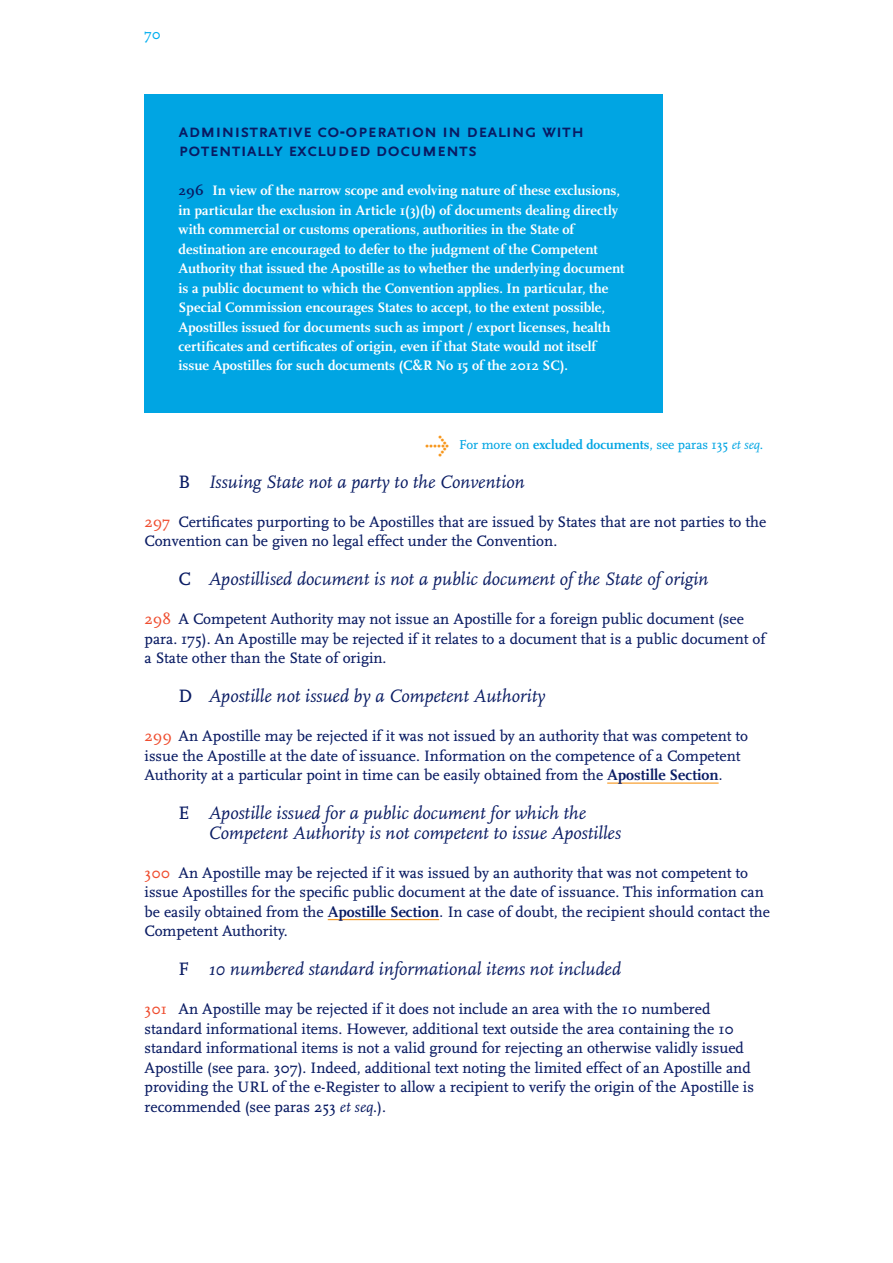
<style>
.page{position:relative;width:893px;height:1263px;background:#fff}
.page>*{position:absolute;margin:0;border:0;box-sizing:border-box;transform-origin:0 0}
.t1{font:700 19.5px/19.5px "AD Scala Sans Caps";color:#091b63}
.t2{font:italic 18.75px/19.5px "AD Scala";color:#091b63}
.t3{font:15.75px/19.5px "AD Scala Romein";color:#091b63}
.t4{font:15px "AD Scala Romein";color:#00aeef}
.t5{font:700 14.25px/19.5px "AD Scala";color:#fff}
.t6{font:13.5px "AD Scala Romein";color:#00a5e3}
.s1{color:#091b63}
.s2{font-family:"The Mix Semi Bold Expert";font-size:24px;color:#f7971d}
.s3{font-family:"AD Scala";font-weight:700}
.s4{font-family:"AD Scala";font-style:italic}
.s5{font-family:"AD Scala Romein";font-style:normal}
.s6{color:#ef4d2f}
.s7{font-family:"Verdana";font-size:12px}
</style>
<div class="page">
<div style="left:145px;top:94px;width:518px;height:318px;background:#00a5e3"></div>
<hr style="left:607px;top:782px;width:112px;height:2px;background:#f7971d">
<hr style="left:328px;top:919px;width:111px;height:1px;background:#f7971d">
<p class="t4" style="left:145px;top:26px;width:18px">70</p>
<p class="t1" style="left:179px;top:121px;width:407px">administrative co-operation in dealing with potentially excluded documents</p>
<p class="t5" style="left:179px;top:181px;width:447px"><span class="s1">296</span> In view of the narrow scope and evolving nature of these exclusions, in particular the exclusion in Article 1(3)(b) of documents dealing directly with commercial or customs operations, authorities in the State of destination are encouraged to defer to the judgment of the Competent Authority that issued the Apostille as to whether the underlying document is a public document to which the Convention applies. In particular, the Special Commission encourages States to accept, to the extent possible, Apostilles issued for documents such as import / export licenses, health certificates and certificates of origin, even if that State would not itself issue Apostilles for such documents (C&amp;R No 15 of the 2012 SC).</p>
<p class="t6" style="left:425px;top:437px;width:340px"><span class="s2">Û</span> For more on <span class="s3">excluded documents</span>, see paras 135 <span class="s4">et seq</span>.</p>
<p class="t2" style="left:179px;top:472px;width:348px"><span class="s5">B</span> Issuing State not a party to the Convention</p>
<p class="t3" style="left:145px;top:512px;width:623px"><span class="s6">297</span> Certificates purporting to be Apostilles that are issued by States that are not parties to the<br>Convention can be given no legal effect under the Convention.</p>
<p class="t2" style="left:179px;top:570px;width:531px"><span class="s5">C</span> Apostillised document is not a public document of the State of origin</p>
<p class="t3" style="left:145px;top:609px;width:622px"><span class="s6">298</span> A Competent Authority may not issue an Apostille for a foreign public document (see para. 175). An Apostille may be rejected if it relates to a document that is a public document of a State other than the State of origin.</p>
<p class="t2" style="left:179px;top:687px;width:368px"><span class="s5">D</span> Apostille not issued by a Competent Authority</p>
<p class="t3" style="left:145px;top:726px;width:605px"><span class="s6">299</span> An Apostille may be rejected if it was not issued by an authority that was competent to issue the Apostille at the date of issuance. Information on the competence of a Competent<br>Authority at a particular point in time can be easily obtained from the <span class="s3">Apostille Section</span><span class="s7">.</span></p>
<p class="t2" style="left:208px;top:804px;width:414px;text-indent:-30px"><span class="s5">E</span> Apostille issued for a public document for which the<br>Competent Authority is not competent to issue Apostilles</p>
<p class="t3" style="left:145px;top:863px;width:627px"><span class="s6">300</span> An Apostille may be rejected if it was issued by an authority that was not competent to issue Apostilles for the specific public document at the date of issuance. This information can be easily obtained from the <span class="s3">Apostille Section</span><span class="s7">.</span> In case of doubt, the recipient should contact the Competent Authority.</p>
<p class="t2" style="left:179px;top:960px;width:444px"><span class="s5">F</span> 10 numbered standard informational items not included</p>
<p class="t3" style="left:145px;top:999px;width:611px"><span class="s6">301</span> An Apostille may be rejected if it does not include an area with the 10 numbered standard informational items. However, additional text outside the area containing the 10 standard informational items is not a valid ground for rejecting an otherwise validly issued Apostille (see para. 307). Indeed, additional text noting the limited effect of an Apostille and providing the URL of the e-Register to allow a recipient to verify the origin of the Apostille is recommended (see paras 253 <span class="s4">et seq</span>.).</p>
</div>
